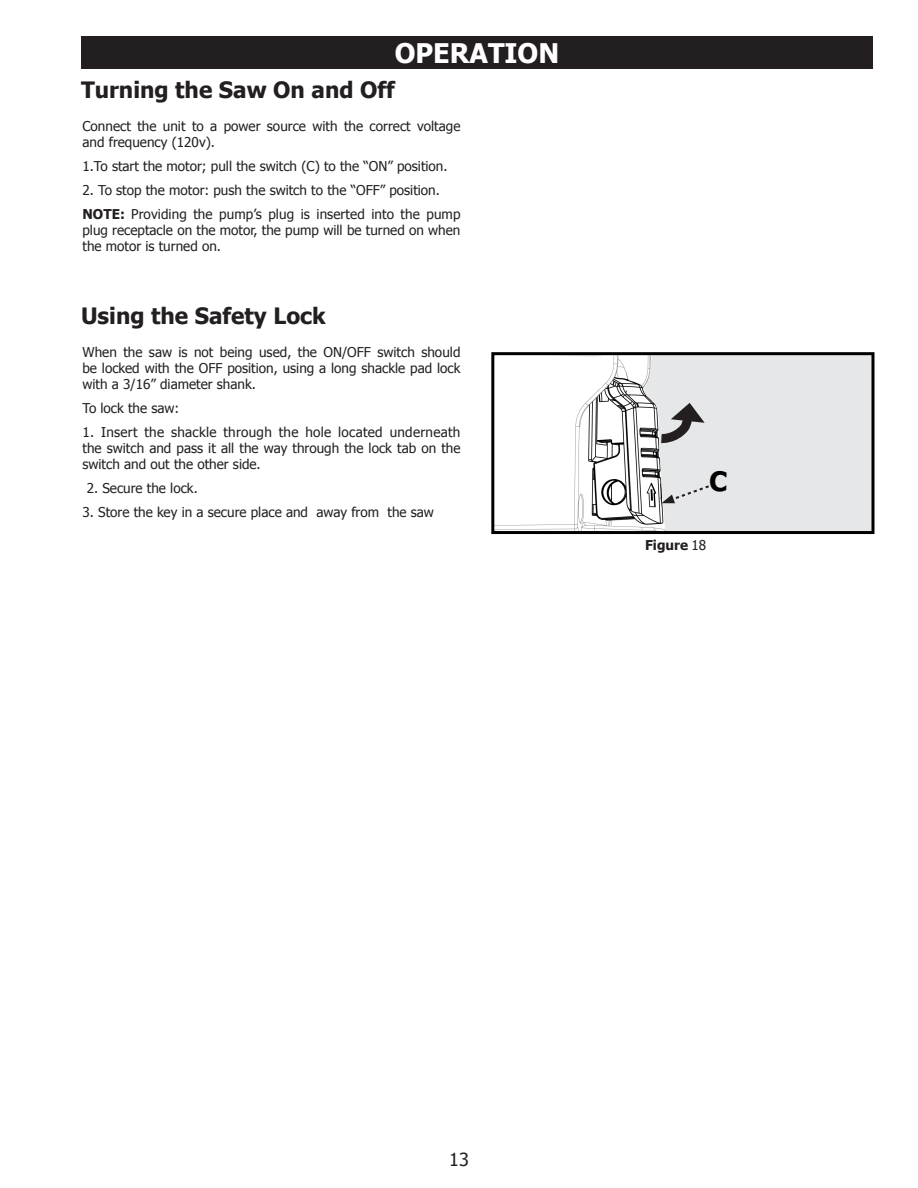
<style>
.page{position:relative;width:918px;height:1188px;background:#fff}
.page>*{position:absolute;margin:0;border:0;box-sizing:border-box;transform-origin:0 0}
.Section_Header{font:700 27px "Tahoma";color:#fff}
.Sub_Header{font:700 22.5px "Tahoma";color:#231f20}
.t1{font:18px "Tahoma";color:#231f20}
.Body_Text{font:13.5px/16.2px "Tahoma";color:#231f20;text-align:justify}
.Paragraph_Center{font:700 13.5px "Tahoma";color:#231f20}
.s1{font-weight:700}
.s2{font-weight:400}
</style>
<div class="page">
<div style="left:81px;top:36px;width:792px;height:33px;background:#231f20"></div>
<div style="left:493px;top:354px;width:380px;height:179px;background:#e6e7e9"></div>
<img style="left:495px;top:356px;width:170px;height:174px">
<div style="left:491px;top:352px;width:383px;height:182px;border:3px solid #000"></div>
<svg style="left:652px;top:403px;width:53px;height:45px"></svg>
<svg style="left:662px;top:471px;width:47px;height:32px"></svg>
<p class="Section_Header" style="left:395px;top:34px;width:166px">OPERATION</p>
<p class="Sub_Header" style="left:81px;top:74px;width:315px">Turning the Saw On and Off</p>
<p class="Body_Text" style="left:82px;top:117px;width:380px">Connect the unit to a power source with the correct voltage and frequency (120v).</p>
<p class="Body_Text" style="left:82px;top:157px;width:367px">1.To start the motor; pull the switch (C) to the “ON” position.</p>
<p class="Body_Text" style="left:82px;top:181px;width:359px">2. To stop the motor: push the switch to the “OFF” position.</p>
<p class="Body_Text" style="left:82px;top:205px;width:380px"><span class="s1">NOTE:</span> Providing the pump’s plug is inserted into the pump plug receptacle on the motor, the pump will be turned on when the motor is turned on.</p>
<p class="Sub_Header" style="left:81px;top:300px;width:246px">Using the Safety Lock</p>
<p class="Body_Text" style="left:82px;top:343px;width:380px">When the saw is not being used, the ON/OFF switch should be locked with the OFF position, using a long shackle pad lock with a 3/16” diameter shank.</p>
<p class="Body_Text" style="left:82px;top:399px;width:98px">To lock the saw:</p>
<p class="Body_Text" style="left:82px;top:423px;width:380px">1. Insert the shackle through the hole located underneath the switch and pass it all the way through the lock tab on the switch and out the other side.</p>
<p class="Body_Text" style="left:87px;top:479px;width:113px">2. Secure the lock.</p>
<p class="Body_Text" style="left:82px;top:503px;width:353px">3. Store the key in a secure place and away from the saw</p>
<p class="Paragraph_Center" style="left:645px;top:536px;width:63px">Figure <span class="s2">18</span></p>
<h3 class="t1" style="left:449px;top:1147px;width:21px">13</h3>
</div>
